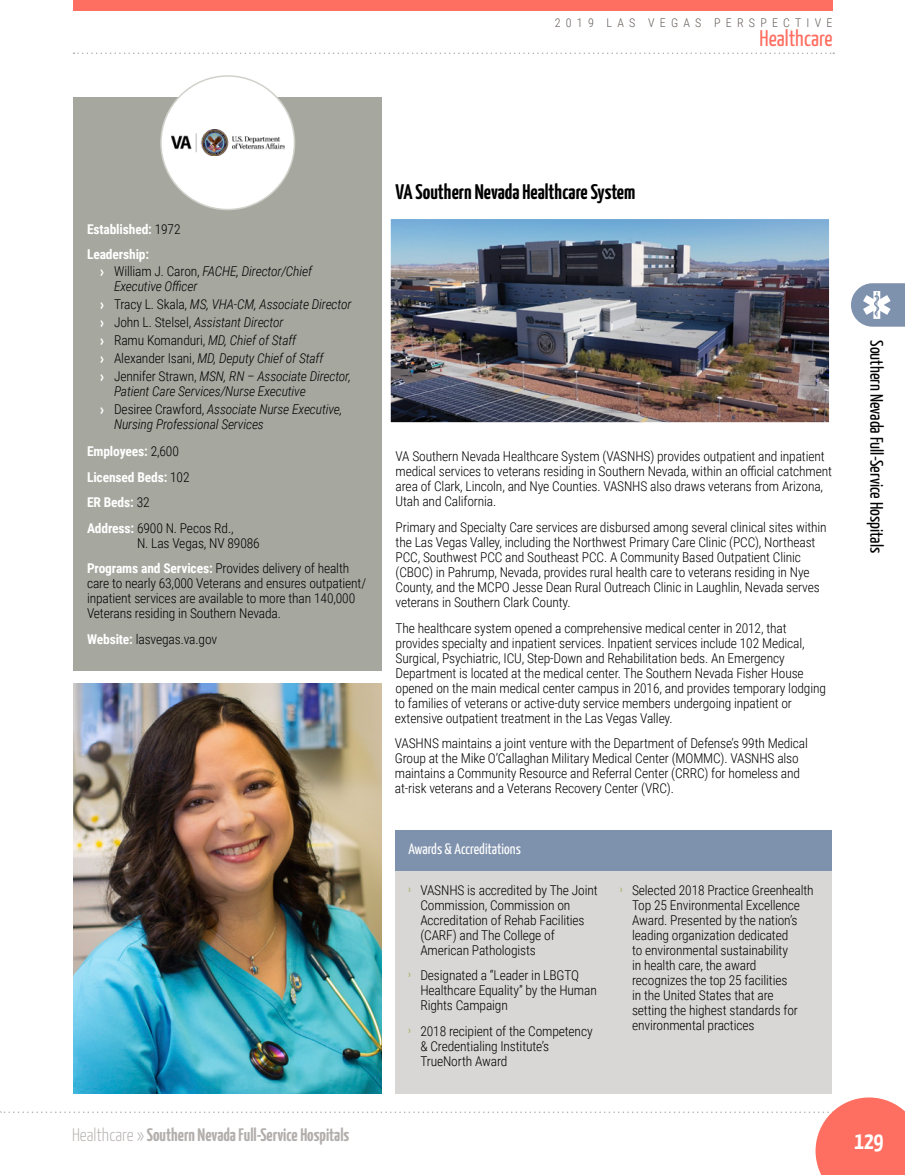
<style>
.page{position:relative;width:905px;height:1175px;background:#fff}
.page>*{position:absolute;margin:0;border:0;box-sizing:border-box;transform-origin:0 0}
.t1{font:700 24px "Yanone Kaffeesatz";color:#fff}
.t2{font:22.5px "Yanone Kaffeesatz";color:#ff6f61}
.t3{font:700 21px "Yanone Kaffeesatz";color:#000}
.t4{font:700 18px "Yanone Kaffeesatz";color:#b2aeac}
.t5{font:18px "Yanone Kaffeesatz";color:#000}
.featureTitle{font:15px "Yanone Kaffeesatz";color:#fff}
.body-copy{font:300 13.5px/15px "Roboto Condensed";letter-spacing:-.01em;color:#000}
.t6{font:italic 300 13.5px/15px "Roboto Condensed";letter-spacing:-.01em;color:#000}
.wiki{font:300 13.5px/15px "Roboto Condensed";letter-spacing:-.01em;color:#000}
.wiki-2{font:700 13.5px "Roboto Condensed";letter-spacing:-.01em;color:#fff}
.t7{font:300 12px "Roboto Condensed";letter-spacing:.435em;color:#655d58}
.s1{font-weight:300;color:#000}
.s2{font-family:"Yanone Kaffeesatz";font-weight:700;font-style:normal;color:#fff}
.s3{font-style:normal}
.s4{font-weight:700;color:#fff}
.s5{font-weight:300}
</style>
<div class="page">
<div style="left:395px;top:866px;width:436px;height:227px;background:#d8d7d5"></div>
<div style="left:395px;top:830px;width:436px;height:40px;background:#7f92ad"></div>
<div style="left:74px;top:97px;width:308px;height:573px;background:#a6a79f"></div>
<div style="left:161px;top:76px;width:133px;height:133px;background:#fff;border-radius:50%"></div>
<img style="left:171px;top:130px;width:113px;height:26px">
<img style="left:390px;top:219px;width:440px;height:204px">
<img style="left:74px;top:683px;width:308px;height:411px">
<svg style="left:0;top:1097px;width:905px;height:77px"></svg>
<div style="left:74px;top:0;width:758px;height:11px;background:#ff6f61"></div>
<svg style="left:74px;top:52px;width:760px;height:2px"></svg>
<svg style="left:851px;top:283px;width:53px;height:44px"></svg>
<p class="t7" style="left:555px;top:14px;width:279px">2019 LAS VEGAS PERSPECTIVE</p>
<h2 class="t2" style="left:759px;top:22px;width:75px">Healthcare</h2>
<p class="wiki-2" style="left:87px;top:220px;width:95px">Established: <span class="s1">1972</span></p>
<p class="wiki-2" style="left:87px;top:245px;width:64px">Leadership:</p>
<p class="t6" style="left:114px;top:263px;width:199px;text-indent:-14px"><span class="s2">›</span> <span class="s3">William J. Caron,</span> FACHE, Director/Chief<br>Executive Officer</p>
<p class="t6" style="left:100px;top:296px;width:252px"><span class="s2">›</span> <span class="s3">Tracy L. Skala,</span> MS, VHA-CM, Associate Director</p>
<p class="t6" style="left:100px;top:314px;width:184px"><span class="s2">›</span> <span class="s3">John L. Stelsel,</span> Assistant Director</p>
<p class="t6" style="left:100px;top:332px;width:197px"><span class="s2">›</span> <span class="s3">Ramu Komanduri,</span> MD, Chief of Staff</p>
<p class="t6" style="left:100px;top:350px;width:224px"><span class="s2">›</span> <span class="s3">Alexander Isani,</span> MD, Deputy Chief of Staff</p>
<p class="t6" style="left:114px;top:368px;width:238px;text-indent:-14px"><span class="s2">›</span> <span class="s3">Jennifer Strawn,</span> MSN, RN – Associate Director,<br>Patient Care Services/Nurse Executive</p>
<p class="t6" style="left:114px;top:401px;width:230px;text-indent:-14px"><span class="s2">›</span> <span class="s3">Desiree Crawford,</span> Associate Nurse Executive,<br>Nursing Professional Services</p>
<p class="wiki-2" style="left:87px;top:442px;width:93px">Employees: <span class="s1">2,600</span></p>
<p class="wiki-2" style="left:87px;top:467px;width:104px">Licensed Beds: <span class="s1">102</span></p>
<p class="wiki-2" style="left:87px;top:493px;width:64px">ER Beds: <span class="s1">32</span></p>
<p class="wiki" style="left:137px;top:520px;width:124px;text-indent:-50px"><span class="s4">Address:</span> 6900 N. Pecos Rd.,<br>N. Las Vegas, NV 89086</p>
<p class="wiki" style="left:87px;top:560px;width:280px"><span class="s4">Programs and Services:</span> Provides delivery of health care to nearly 63,000 Veterans and ensures outpatient/ inpatient services are available to more than 140,000<br>Veterans residing in Southern Nevada.</p>
<p class="wiki" style="left:87px;top:631px;width:132px"><span class="s4">Website:</span> lasvegas.va.gov</p>
<h3 class="t4" style="left:72px;top:1122px;width:279px"><span class="s5">Healthcare »</span> Southern Nevada Full-Service Hospitals</h3>
<p class="t3" style="left:395px;top:177px;width:241px">VA Southern Nevada Healthcare System</p>
<p class="body-copy" style="left:395px;top:448px;width:438px">VA Southern Nevada Healthcare System (VASNHS) provides outpatient and inpatient medical services to veterans residing in Southern Nevada, within an official catchment area of Clark, Lincoln, and Nye Counties. VASNHS also draws veterans from Arizona, Utah and California.</p>
<p class="body-copy" style="left:395px;top:519px;width:432px">Primary and Specialty Care services are disbursed among several clinical sites within the Las Vegas Valley, including the Northwest Primary Care Clinic (PCC), Northeast PCC, Southwest PCC and Southeast PCC. A Community Based Outpatient Clinic (CBOC) in Pahrump, Nevada, provides rural health care to veterans residing in Nye County, and the MCPO Jesse Dean Rural Outreach Clinic in Laughlin, Nevada serves veterans in Southern Clark County.</p>
<p class="body-copy" style="left:395px;top:619px;width:432px">The healthcare system opened a comprehensive medical center in 2012, that provides specialty and inpatient services. Inpatient services include 102 Medical, Surgical, Psychiatric, ICU, Step-Down and Rehabilitation beds. An Emergency Department is located at the medical center. The Southern Nevada Fisher House opened on the main medical center campus in 2016, and provides temporary lodging to families of veterans or active-duty service members undergoing inpatient or extensive outpatient treatment in the Las Vegas Valley.</p>
<p class="body-copy" style="left:395px;top:735px;width:414px">VASHNS maintains a joint venture with the Department of Defense’s 99th Medical Group at the Mike O’Callaghan Military Medical Center (MOMMC). VASNHS also maintains a Community Resource and Referral Center (CRRC) for homeless and at-risk veterans and a Veterans Recovery Center (VRC).</p>
<p class="featureTitle" style="left:408px;top:838px;width:114px">Awards &amp; Accreditations</p>
<p class="body-copy" style="left:420px;top:882px;width:179px;text-indent:-12px"><sup>›</sup> VASNHS is accredited by The Joint<br>Commission, Commission on<br>Accreditation of Rehab Facilities (CARF) and The College of<br>American Pathologists</p>
<p class="body-copy" style="left:420px;top:967px;width:178px;text-indent:-12px"><sup>›</sup> Designated a “Leader in LBGTQ<br>Healthcare Equality” by the Human<br>Rights Campaign</p>
<p class="body-copy" style="left:420px;top:1023px;width:174px;text-indent:-12px"><sup>›</sup> 2018 recipient of the Competency &amp; Credentialing Institute’s<br>TrueNorth Award</p>
<p class="body-copy" style="left:632px;top:882px;width:183px;text-indent:-12px"><sup>›</sup> Selected 2018 Practice Greenhealth<br>Top 25 Environmental Excellence<br>Award. Presented by the nation’s leading organization dedicated<br>to environmental sustainability<br>in health care, the award recognizes the top 25 facilities<br>in the United States that are<br>setting the highest standards for environmental practices</p>
<h3 class="t5" style="left:889px;top:340px;width:214px;rotate:90deg">Southern Nevada Full-Service Hospitals</h3>
<h1 class="t1" style="left:854px;top:1123px;width:30px">129</h1>
</div>
